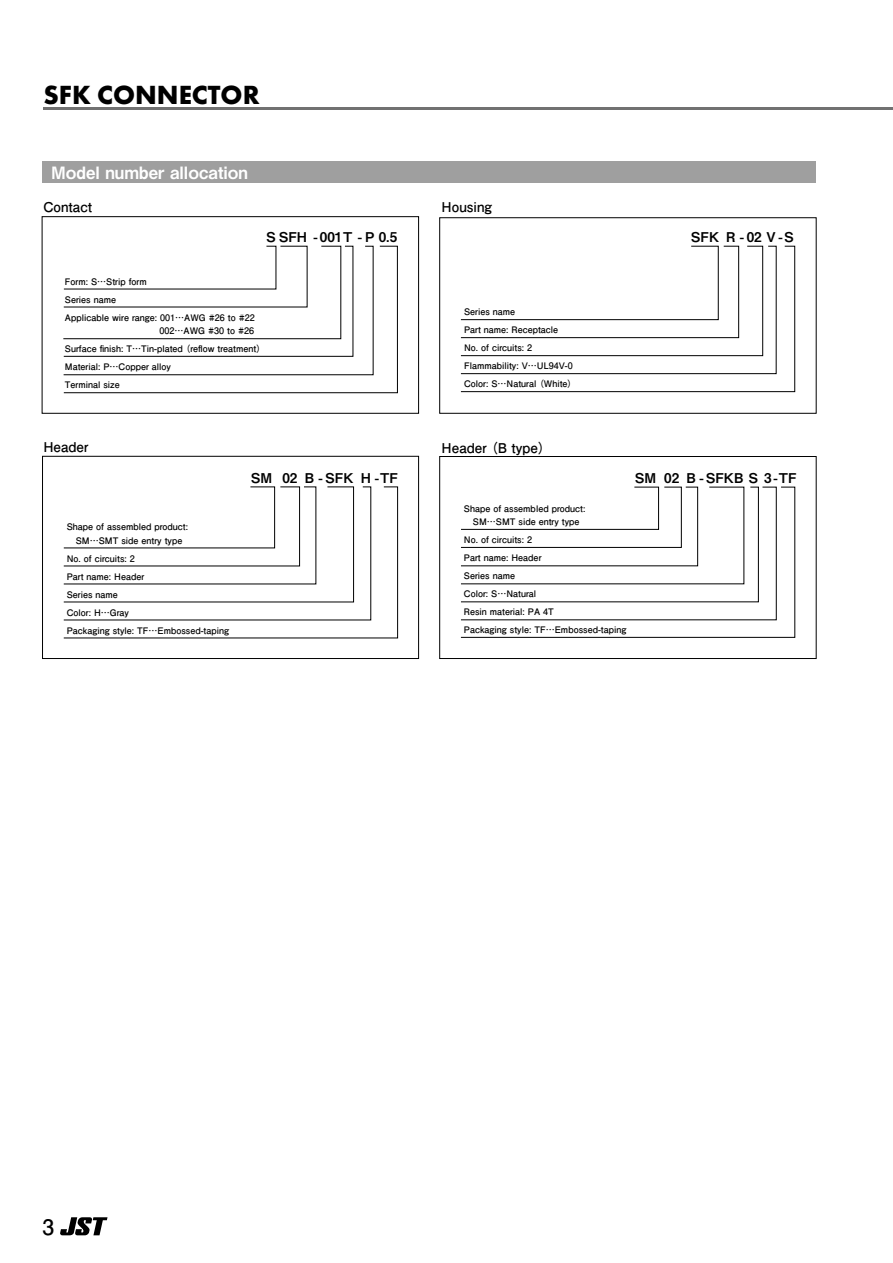
<style>
.page{position:relative;width:893px;height:1263px;background:#fff}
.page>*{position:absolute;margin:0;border:0;box-sizing:border-box;transform-origin:0 0}
.t1{font:700 27.3px "Futura PT";color:#000}
.t2{font:700 21.3px "Futo Go B101 Pr 6 N";color:#000}
.t3{font:16.95px "Midashi Go Pr 6 N MB31";color:#fff}
.t4{font:13.5px "Midashi Go Pr 6 N MB31";color:#000}
.t5{font:700 13.5px "Futo Go B101 Pr 6 N";color:#000}
.t6{font:700 9px/18px "Futo Go B101 Pr 6 N";color:#000}
.s1{font-family:"Futo Go B101 Pr 6 N";font-weight:700}
</style>
<div class="page">
<svg style="left:60px;top:1217px;width:48px;height:18px"></svg>
<hr style="left:43px;top:107px;width:850px;height:3px;background:#717171">
<div style="left:43px;top:162px;width:773px;height:21px;background:#9f9f9f"></div>
<svg style="left:64px;top:246px;width:334px;height:147px"></svg>
<div style="left:42px;top:216px;width:377px;height:198px;border:1px solid #000"></div>
<svg style="left:461px;top:246px;width:334px;height:146px"></svg>
<svg style="left:461px;top:246px;width:315px;height:128px"></svg>
<div style="left:439px;top:217px;width:377px;height:197px;border:1px solid #000"></div>
<svg style="left:63px;top:487px;width:335px;height:151px"></svg>
<svg style="left:63px;top:487px;width:308px;height:133px"></svg>
<div style="left:42px;top:456px;width:377px;height:203px;border:1px solid #000"></div>
<svg style="left:461px;top:487px;width:334px;height:151px"></svg>
<svg style="left:461px;top:487px;width:316px;height:133px"></svg>
<div style="left:439px;top:456px;width:377px;height:203px;border:1px solid #000"></div>
<h1 class="t1" style="left:44px;top:79px;width:218px">SFK CONNECTOR</h1>
<h3 class="t3" style="left:51px;top:159px;width:198px">Model number allocation</h3>
<h3 class="t5" style="left:43px;top:196px;width:50px">Contact</h3>
<h3 class="t4" style="left:266px;top:226px;width:42px">S SFH</h3>
<h3 class="t4" style="left:314px;top:226px;width:85px"><span class="s1">-</span> 001T <span class="s1">-</span> P 0.5</h3>
<p class="t6" style="left:65px;top:272px;width:192px">Form: S…Strip form<br>Series name<br>Applicable wire range: 001…AWG #26 to #22</p>
<p class="t6" style="left:65px;top:322px;width:197px;text-indent:95px">002…AWG #30 to #26<br>Surface finish: T…Tin-plated (reflow treatment)<br>Material: P…Copper alloy<br>Terminal size</p>
<h3 class="t5" style="left:43px;top:436px;width:47px">Header</h3>
<p class="t6" style="left:67px;top:520px;width:123px;line-height:13.5px;text-align:center">Shape of assembled product:<br>SM…SMT side entry type</p>
<p class="t6" style="left:67px;top:549px;width:164px">No. of circuits: 2<br>Part name: Header<br>Series name<br>Color: H…Gray<br>Packaging style: TF…Embossed-taping</p>
<h3 class="t4" style="left:251px;top:467px;width:22px">SM</h3>
<h3 class="t4" style="left:305px;top:467px;width:95px">B <span class="s1">-</span> SFK H TF</h3>
<h3 class="t4" style="left:282px;top:467px;width:17px">02</h3>
<h3 class="t5" style="left:375px;top:467px;width:6px">-</h3>
<h3 class="t5" style="left:442px;top:196px;width:52px">Housing</h3>
<h3 class="t4" style="left:691px;top:226px;width:29px">SFK</h3>
<h3 class="t4" style="left:726px;top:226px;width:69px">R <span class="s1">-</span>02 V S<span class="s1">-</span></h3>
<p class="t6" style="left:464px;top:303px;width:110px">Series name<br>Part name: Receptacle<br>No. of circuits: 2<br>Flammability: V…UL94V-0<br>Color: S…Natural (White)</p>
<h3 class="t5" style="left:442px;top:437px;width:105px">Header (B type)</h3>
<p class="t6" style="left:464px;top:501px;width:123px;line-height:13.5px;text-align:center">Shape of assembled product:<br>SM…SMT side entry type</p>
<p class="t6" style="left:464px;top:531px;width:164px">No. of circuits: 2<br>Part name: Header<br>Series name<br>Color: S…Natural<br>Resin material: PA 4T<br>Packaging style: TF…Embossed-taping</p>
<h3 class="t4" style="left:635px;top:467px;width:22px">SM</h3>
<h3 class="t4" style="left:687px;top:467px;width:111px">B <span class="s1">-</span> SFKB S 3<span class="s1">-</span>TF</h3>
<h3 class="t4" style="left:664px;top:467px;width:17px">02</h3>
<h2 class="t2" style="left:43px;top:1210px;width:13px">3</h2>
</div>
